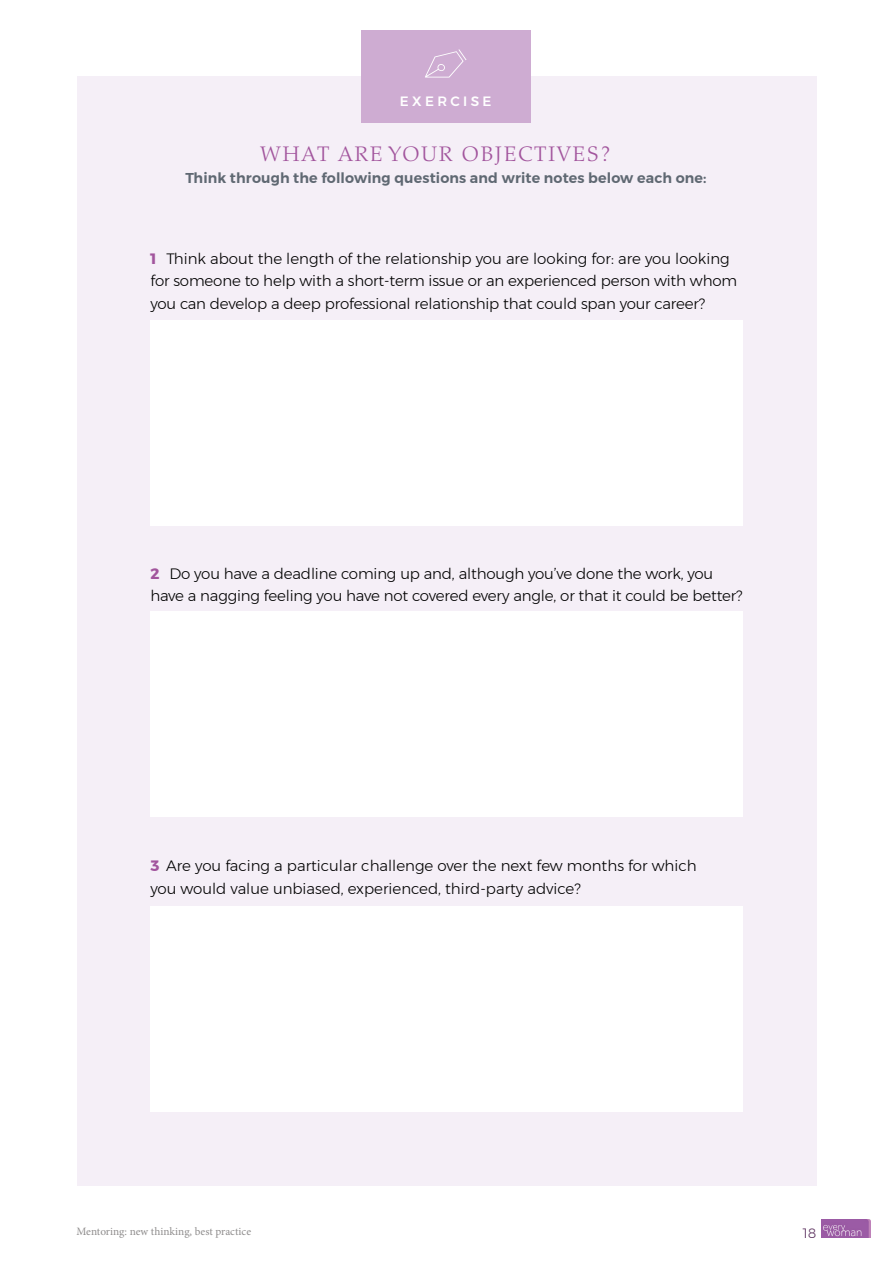
<style>
.page{position:relative;width:893px;height:1263px;background:#fff}
.page>*{position:absolute;margin:0;border:0;box-sizing:border-box;transform-origin:0 0}
.t1{font:300 21px "Palatino LT Pro";letter-spacing:.1em;color:#a2559d}
.t2{font:300 15px/22.5px "Montserrat";letter-spacing:-.01em;color:#000}
.t3{font:600 14.25px "Montserrat";letter-spacing:.01em;color:#5f6872}
.t4{font:500 13.5px "Montserrat";letter-spacing:.25em;color:#fff}
.t5{font:300 13.5px "Montserrat";color:#582c5b}
.t6{font:11.25px "Minion Pro";color:#8f8d8d}
.s1{font-weight:700;color:#a2559d}
</style>
<div class="page">
<img style="left:821px;top:1220px;width:50px;height:18px">
<div style="left:77px;top:77px;width:739px;height:1109px;background:#f5eff7"></div>
<div style="left:361px;top:30px;width:169px;height:93px;background:#ceacd2"></div>
<svg style="left:425px;top:49px;width:42px;height:29px"></svg>
<div style="left:150px;top:321px;width:592px;height:205px;background:#fff"></div>
<div style="left:150px;top:611px;width:592px;height:205px;background:#fff"></div>
<div style="left:150px;top:906px;width:592px;height:205px;background:#fff"></div>
<p class="t4" style="left:400px;top:90px;width:93px">EXERCISE</p>
<h1 class="t1" style="left:260px;top:141px;width:352px">WHAT ARE YOUR OBJECTIVES?</h1>
<p class="t3" style="left:186px;top:167px;width:522px">Think through the following questions and write notes below each one:</p>
<p class="t2" style="left:150px;top:247px;width:588px"><span class="s1">1</span> Think about the length of the relationship you are looking for: are you looking for someone to help with a short-term issue or an experienced person with whom you can develop a deep professional relationship that could span your career?</p>
<p class="t2" style="left:150px;top:562px;width:594px"><span class="s1">2</span> Do you have a deadline coming up and, although you’ve done the work, you have a nagging feeling you have not covered every angle, or that it could be better?</p>
<p class="t2" style="left:150px;top:854px;width:548px"><span class="s1">3</span> Are you facing a particular challenge over the next few months for which you would value unbiased, experienced, third-party advice?</p>
<p class="t6" style="left:77px;top:1224px;width:176px">Mentoring: new thinking, best practice</p>
<p class="t5" style="left:803px;top:1223px;width:15px">18</p>
</div>
